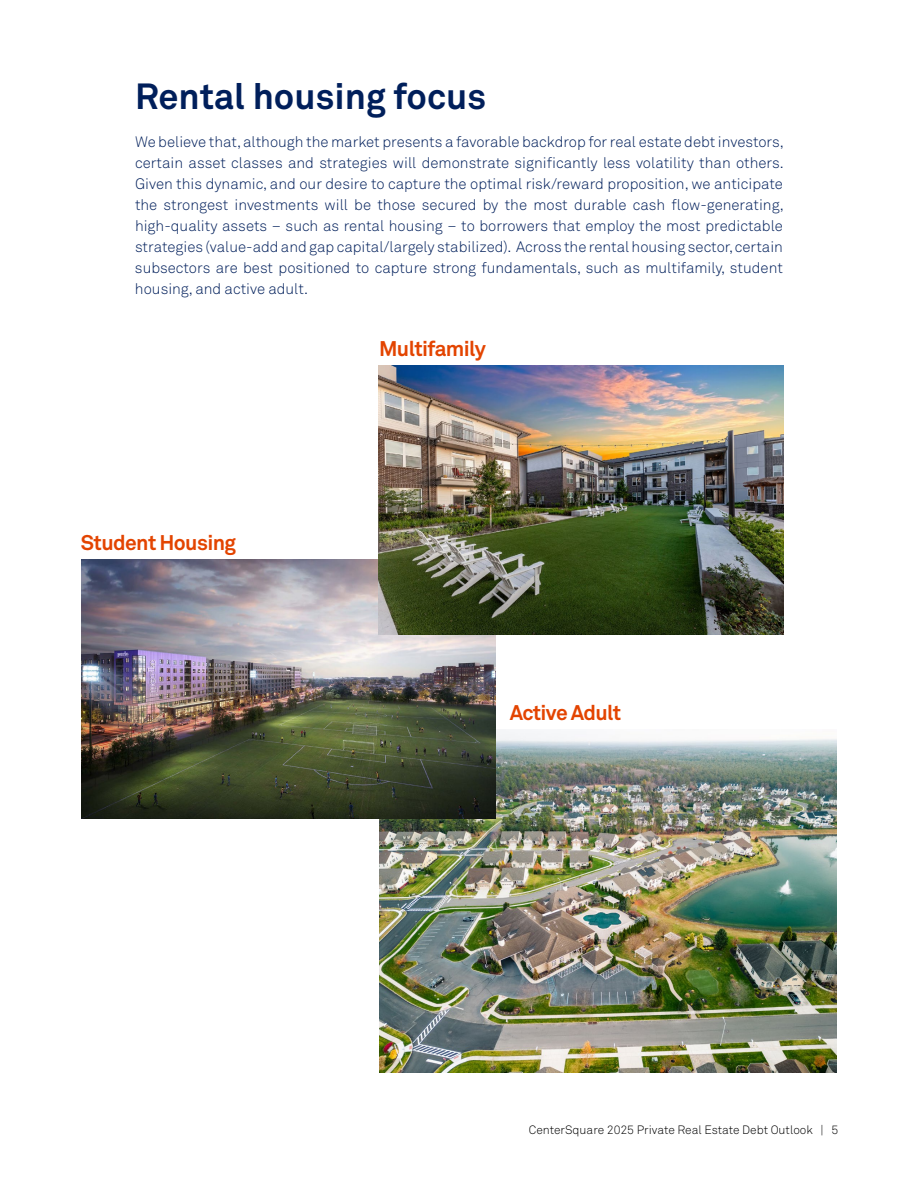
<style>
.page{position:relative;width:918px;height:1188px;background:#fff}
.page>*{position:absolute;margin:0;border:0;box-sizing:border-box;transform-origin:0 0}
.t1{font:700 36px "Akkurat Pro";color:#001f5b}
.t2{font:700 21px "Akkurat Pro";letter-spacing:-.03em;color:#e34400}
.t3{font:15px/21px "Akkurat Light Pro";color:#001f5b;text-align:justify}
.t4{font:12px "Akkurat Light Pro";color:#000}
</style>
<div class="page">
<img style="left:379px;top:730px;width:458px;height:342px">
<img style="left:81px;top:559px;width:415px;height:260px">
<img style="left:379px;top:365px;width:404px;height:270px">
<h1 class="t1" style="left:135px;top:74px;width:353px">Rental housing focus</h1>
<p class="t3" style="left:135px;top:131px;width:650px">We believe that, although the market presents a favorable backdrop for real estate debt investors, certain asset classes and strategies will demonstrate significantly less volatility than others.<br>Given this dynamic, and our desire to capture the optimal risk/reward proposition, we anticipate the strongest investments will be those secured by the most durable cash flow-generating, high-quality assets – such as rental housing – to borrowers that employ the most predictable strategies (value-add and gap capital/largely stabilized). Across the rental housing sector, certain subsectors are best positioned to capture strong fundamentals, such as multifamily, student housing, and active adult.</p>
<h2 class="t2" style="left:81px;top:530px;width:157px">Student Housing</h2>
<h2 class="t2" style="left:379px;top:335px;width:108px">Multifamily</h2>
<h2 class="t2" style="left:510px;top:700px;width:113px">Active Adult</h2>
<p class="t4" style="left:529px;top:1123px;width:311px">CenterSquare 2025 Private Real Estate Debt Outlook | 5</p>
</div>
